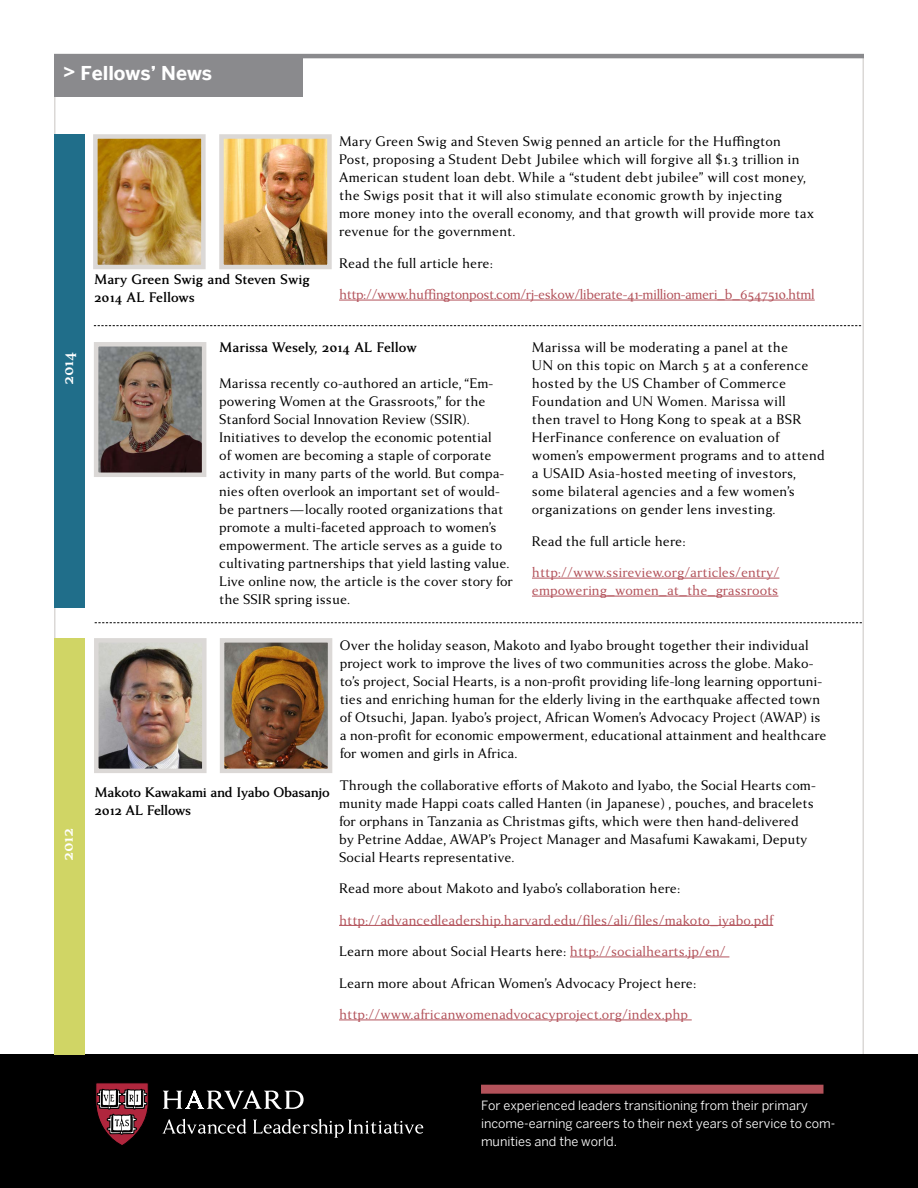
<style>
.page{position:relative;width:918px;height:1188px;background:#fff}
.page>*{position:absolute;margin:0;border:0;box-sizing:border-box;transform-origin:0 0}
.t1{font:700 19.2px "Benton Sans";color:#fff}
.t2{font:700 18px "Anziano Pro";color:#fff}
.t3{font:15px/18px "Anziano Pro";color:#000}
.t4{font:15px/31.5px "Anziano Pro";color:#b3525a}
.t5{font:700 15px/18px "Anziano Pro";letter-spacing:-.005em;color:#000}
.t6{font:15px "Anziano Pro";letter-spacing:-.03em;color:#b3525a}
.t7{font:12.75px/18px "Benton Sans";color:#fff}
.s1{color:#000}
</style>
<div class="page">
<div style="left:0;top:1054px;width:918px;height:134px;background:#000"></div>
<svg style="left:163px;top:1119px;width:83px;height:15px"></svg>
<svg style="left:253px;top:1119px;width:170px;height:19px"></svg>
<svg style="left:163px;top:1091px;width:141px;height:18px"></svg>
<svg style="left:96px;top:1083px;width:53px;height:62px"></svg>
<div style="left:481px;top:1085px;width:343px;height:9px;background:#b3525a"></div>
<hr style="left:54px;top:54px;width:810px;height:4px;background:#8a8a8d">
<div style="left:54px;top:56px;width:248px;height:41px;background:#8a8a8d"></div>
<hr style="left:339px;top:300px;width:476px;height:1px;background:#b3525a">
<div style="left:54px;top:134px;width:31px;height:474px;background:#206e8a"></div>
<svg style="left:94px;top:325px;width:767px;height:1px"></svg>
<hr style="left:532px;top:578px;width:247px;height:1px;background:#b3525a">
<hr style="left:532px;top:596px;width:246px;height:1px;background:#b3525a">
<svg style="left:95px;top:622px;width:767px;height:1px"></svg>
<hr style="left:339px;top:925px;width:434px;height:1px;background:#b3525a">
<hr style="left:570px;top:957px;width:159px;height:1px;background:#b3525a">
<hr style="left:339px;top:1020px;width:353px;height:1px;background:#b3525a">
<img style="left:99px;top:347px;width:102px;height:125px">
<div style="left:94px;top:342px;width:112px;height:135px;border:4px solid #dbd8d6"></div>
<img style="left:99px;top:643px;width:103px;height:125px">
<div style="left:94px;top:638px;width:113px;height:135px;border:4px solid #dbd8d6"></div>
<div style="left:54px;top:638px;width:31px;height:416px;background:#d0d565"></div>
<img style="left:98px;top:139px;width:103px;height:125px">
<div style="left:93px;top:134px;width:113px;height:135px;border:4px solid #dbd8d6"></div>
<img style="left:224px;top:139px;width:103px;height:125px">
<div style="left:219px;top:134px;width:113px;height:135px;border:4px solid #dbd8d6"></div>
<img style="left:225px;top:643px;width:102px;height:125px">
<div style="left:220px;top:638px;width:112px;height:135px;border:4px solid #dbd8d6"></div>
<p class="t1" style="left:63px;top:62px;width:151px">&gt; Fellows’ News</p>
<p class="t5" style="left:94px;top:270px;width:217px">Mary Green Swig and Steven Swig<br>2014 AL Fellows</p>
<p class="t3" style="left:339px;top:133px;width:477px">Mary Green Swig and Steven Swig penned an article for the Huffington Post, proposing a Student Debt Jubilee which will forgive all $1.3 trillion in American student loan debt. While a “student debt jubilee” will cost money, the Swigs posit that it will also stimulate economic growth by injecting more money into the overall economy, and that growth will provide more tax revenue for the government.</p>
<p class="t3" style="left:339px;top:254px;width:155px">Read the full article here:</p>
<p class="t6" style="left:339px;top:285px;width:477px">http://www.huffingtonpost.com/rj-eskow/liberate-41-million-ameri_b_6547510.html</p>
<p class="t2" style="left:56px;top:385px;width:35px;rotate:-90deg">2014</p>
<p class="t2" style="left:56px;top:861px;width:35px;rotate:-90deg">2012</p>
<p class="t5" style="left:219px;top:339px;width:199px">Marissa Wesely, 2014 AL Fellow</p>
<p class="t3" style="left:219px;top:375px;width:295px">Marissa recently co-authored an article, “Em&shy;powering Women at the Grassroots,” for the Stanford Social Innovation Review (SSIR).<br>Initiatives to develop the economic potential<br>of women are becoming a staple of corporate activity in many parts of the world. But compa&shy;nies often overlook an important set of would&shy;be partners—locally rooted organizations that promote a multi-faceted approach to women’s empowerment. The article serves as a guide to cultivating partnerships that yield lasting value.<br>Live online now, the article is the cover story for the SSIR spring issue.</p>
<p class="t3" style="left:532px;top:339px;width:294px">Marissa will be moderating a panel at the<br>UN on this topic on March 5 at a conference hosted by the US Chamber of Commerce Foundation and UN Women. Marissa will<br>then travel to Hong Kong to speak at a BSR HerFinance conference on evaluation of women’s empowerment programs and to attend a USAID Asia-hosted meeting of investors, some bilateral agencies and a few women’s organizations on gender lens investing.</p>
<p class="t3" style="left:532px;top:532px;width:155px">Read the full article here:</p>
<p class="t4" style="left:532px;top:564px;width:249px;line-height:18px">http://www.ssireview.org/articles/entry/ empowering_women_at_the_grassroots</p>
<p class="t5" style="left:95px;top:784px;width:237px">Makoto Kawakami and Iyabo Obasanjo<br>2012 AL Fellows</p>
<p class="t3" style="left:340px;top:637px;width:488px">Over the holiday season, Makoto and Iyabo brought together their individual project work to improve the lives of two communities across the globe. Mako&shy;to’s project, Social Hearts, is a non-profit providing life-long learning opportuni&shy;ties and enriching human for the elderly living in the earthquake affected town of Otsuchi, Japan. Iyabo’s project, African Women’s Advocacy Project (AWAP) is a non-profit for economic empowerment, educational attainment and healthcare for women and girls in Africa.</p>
<p class="t3" style="left:339px;top:776px;width:478px">Through the collaborative efforts of Makoto and Iyabo, the Social Hearts com&shy;munity made Happi coats called Hanten (in Japanese) , pouches, and bracelets for orphans in Tanzania as Christmas gifts, which were then hand-delivered by Petrine Addae, AWAP’s Project Manager and Masafumi Kawakami, Deputy Social Hearts representative.</p>
<p class="t3" style="left:339px;top:880px;width:343px">Read more about Makoto and Iyabo’s collaboration here:</p>
<p class="t4" style="left:339px;top:904px;width:436px">http://advancedleadership.harvard.edu/files/ali/files/makoto_iyabo.pdf<br><span class="s1">Learn more about Social Hearts here:</span> http://socialhearts.jp/en/<br><span class="s1">Learn more about African Women’s Advocacy Project here:</span></p>
<p class="t4" style="left:339px;top:999px;width:351px">http://www.africanwomenadvocacyproject.org/index.php</p>
<p class="t7" style="left:481px;top:1097px;width:356px">For experienced leaders transitioning from their primary income-earning careers to their next years of service to com&shy;munities and the world.</p>
<p class="t7" style="left:481px;top:1133px;width:163px">communities and the world.</p>
</div>
